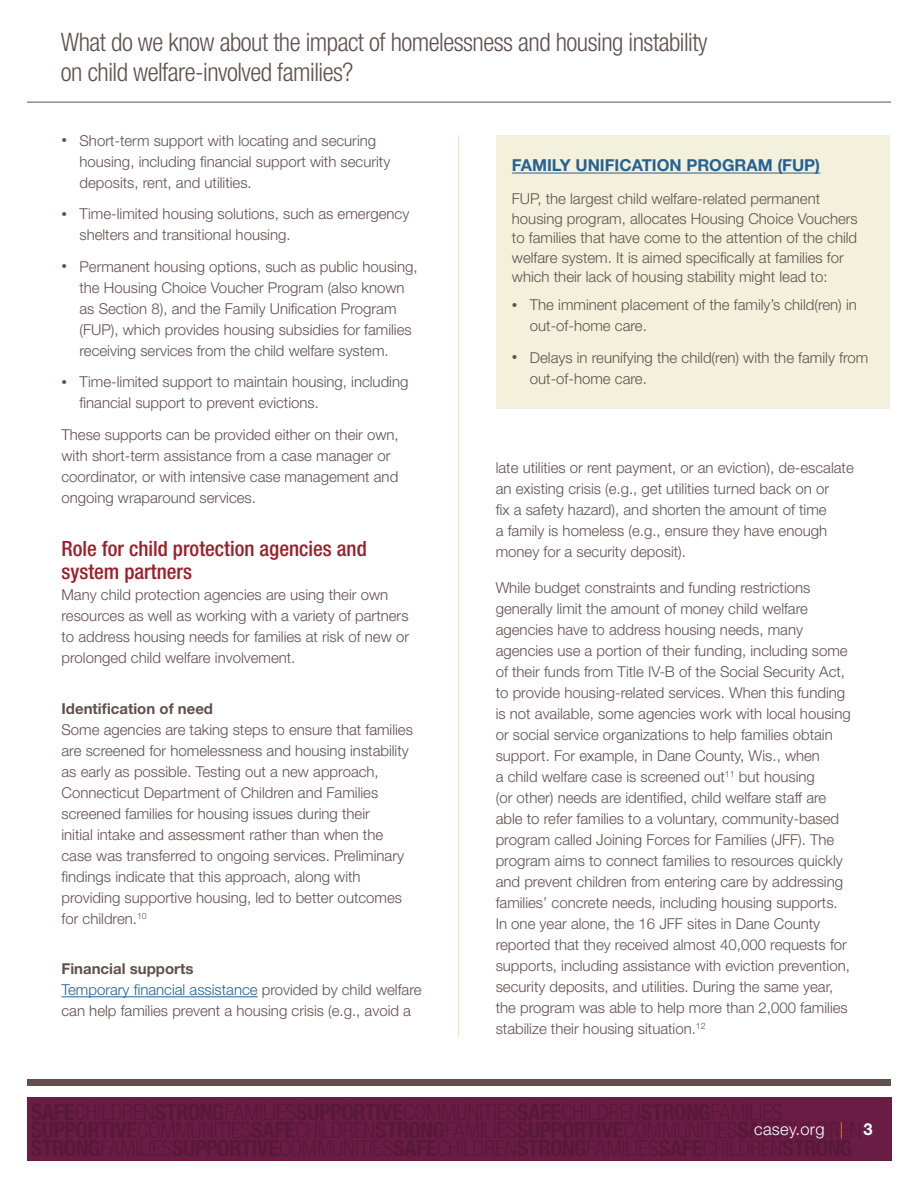
<style>
.page{position:relative;width:918px;height:1188px;background:#fff}
.page>*{position:absolute;margin:0;border:0;box-sizing:border-box;transform-origin:0 0}
.t1{font:300 condensed 25.5px/30.6px "Helvetica Neue LT Std";letter-spacing:-.02em;color:#61504d}
.t2{font:500 condensed 21px/22.5px "Helvetica Neue LT Std";color:#9d1e28}
.t3{font:700 16.5px "Helvetica Neue LT Std";color:#266194}
.t4{font:300 16.5px "Helvetica Neue LT Std";letter-spacing:.02em;color:#fff}
.t5{font:300 15px/21px "Helvetica Neue LT Std";color:#61504d}
.t6{font:700 15px "Helvetica Neue LT Std";color:#61504d}
.s1{font-size:11.25px}
.s2{font-weight:700}
.s3{color:#266194}
.s4{color:#f28a20}
</style>
<div class="page">
<div style="left:27px;top:1098px;width:864px;height:63px;background:#691d45"></div>
<div style="left:27px;top:1079px;width:864px;height:7px;background:#61504d"></div>
<hr style="left:27px;top:102px;width:864px;height:1px;background:#61504d">
<hr style="left:62px;top:996px;width:196px;height:1px;background:#266194">
<div style="left:496px;top:135px;width:394px;height:273px;background:#f3f1db"></div>
<hr style="left:512px;top:173px;width:308px;height:1px;background:#266194">
<hr style="left:458px;top:135px;width:1px;height:902px;background:#e6e2b2">
<h1 class="t1" style="left:61px;top:26px;width:648px">What do we know about the impact of homelessness and housing instability on child welfare-involved families?</h1>
<p class="t5" style="left:80px;top:130px;width:312px;text-indent:-18px"><span class="s1">•</span> Short-term support with locating and securing housing, including financial support with security deposits, rent, and utilities.</p>
<p class="t5" style="left:80px;top:203px;width:331px;text-indent:-18px"><span class="s1">•</span> Time-limited housing solutions, such as emergency shelters and transitional housing.</p>
<p class="t5" style="left:80px;top:256px;width:340px;text-indent:-18px"><span class="s1">•</span> Permanent housing options, such as public housing, the Housing Choice Voucher Program (also known as Section 8), and the Family Unification Program (FUP), which provides housing subsidies for families receiving services from the child welfare system.</p>
<p class="t5" style="left:80px;top:371px;width:330px;text-indent:-18px"><span class="s1">•</span> Time-limited support to maintain housing, including financial support to prevent evictions.</p>
<p class="t5" style="left:62px;top:424px;width:339px">These supports can be provided either on their own, with short-term assistance from a case manager or coordinator, or with intensive case management and ongoing wraparound services.</p>
<h2 class="t2" style="left:62px;top:537px;width:307px">Role for child protection agencies and system partners</h2>
<p class="t5" style="left:62px;top:584px;width:349px">Many child protection agencies are using their own resources as well as working with a variety of partners to address housing needs for families at risk of new or prolonged child welfare involvement.</p>
<p class="t6" style="left:62px;top:699px;width:153px">Identification of need</p>
<p class="t5" style="left:62px;top:718px;width:353px">Some agencies are taking steps to ensure that families are screened for homelessness and housing instability as early as possible. Testing out a new approach, Connecticut Department of Children and Families screened families for housing issues during their<br>initial intake and assessment rather than when the case was transferred to ongoing services. Preliminary findings indicate that this approach, along with providing supportive housing, led to better outcomes for children.<sup>10</sup></p>
<p class="t5" style="left:62px;top:958px;width:362px"><span class="s2">Financial supports<br></span><span class="s3">Temporary financial assistance</span> provided by child welfare can help families prevent a housing crisis (e.g., avoid a</p>
<p class="t3" style="left:512px;top:155px;width:310px">FAMILY UNIFICATION PROGRAM (FUP)</p>
<p class="t5" style="left:512px;top:189px;width:347px;line-height:19.5px">FUP, the largest child welfare-related permanent housing program, allocates Housing Choice Vouchers to families that have come to the attention of the child welfare system. It is aimed specifically at families for which their lack of housing stability might lead to:</p>
<p class="t5" style="left:530px;top:294px;width:328px;text-indent:-18px"><span class="s1">•</span> The imminent placement of the family’s child(ren) in out-of-home care.</p>
<p class="t5" style="left:530px;top:346px;width:340px;text-indent:-18px"><span class="s1">•</span> Delays in reunifying the child(ren) with the family from out-of-home care.</p>
<p class="t5" style="left:496px;top:457px;width:360px">late utilities or rent payment, or an eviction), de-escalate an existing crisis (e.g., get utilities turned back on or<br>fix a safety hazard), and shorten the amount of time<br>a family is homeless (e.g., ensure they have enough money for a security deposit).</p>
<p class="t5" style="left:496px;top:577px;width:357px">While budget constraints and funding restrictions generally limit the amount of money child welfare agencies have to address housing needs, many agencies use a portion of their funding, including some of their funds from Title IV-B of the Social Security Act, to provide housing-related services. When this funding is not available, some agencies work with local housing or social service organizations to help families obtain support. For example, in Dane County, Wis., when<br>a child welfare case is screened out<sup>11</sup> but housing<br>(or other) needs are identified, child welfare staff are able to refer families to a voluntary, community-based program called Joining Forces for Families (JFF). The program aims to connect families to resources quickly and prevent children from entering care by addressing families’ concrete needs, including housing supports.<br>In one year alone, the 16 JFF sites in Dane County reported that they received almost 40,000 requests for supports, including assistance with eviction prevention, security deposits, and utilities. During the same year, the program was able to help more than 2,000 families stabilize their housing situation.<sup>12</sup></p>
<p class="t4" style="left:754px;top:1119px;width:120px">casey.org <span class="s4">|</span> <span class="s2">3</span></p>
</div>
